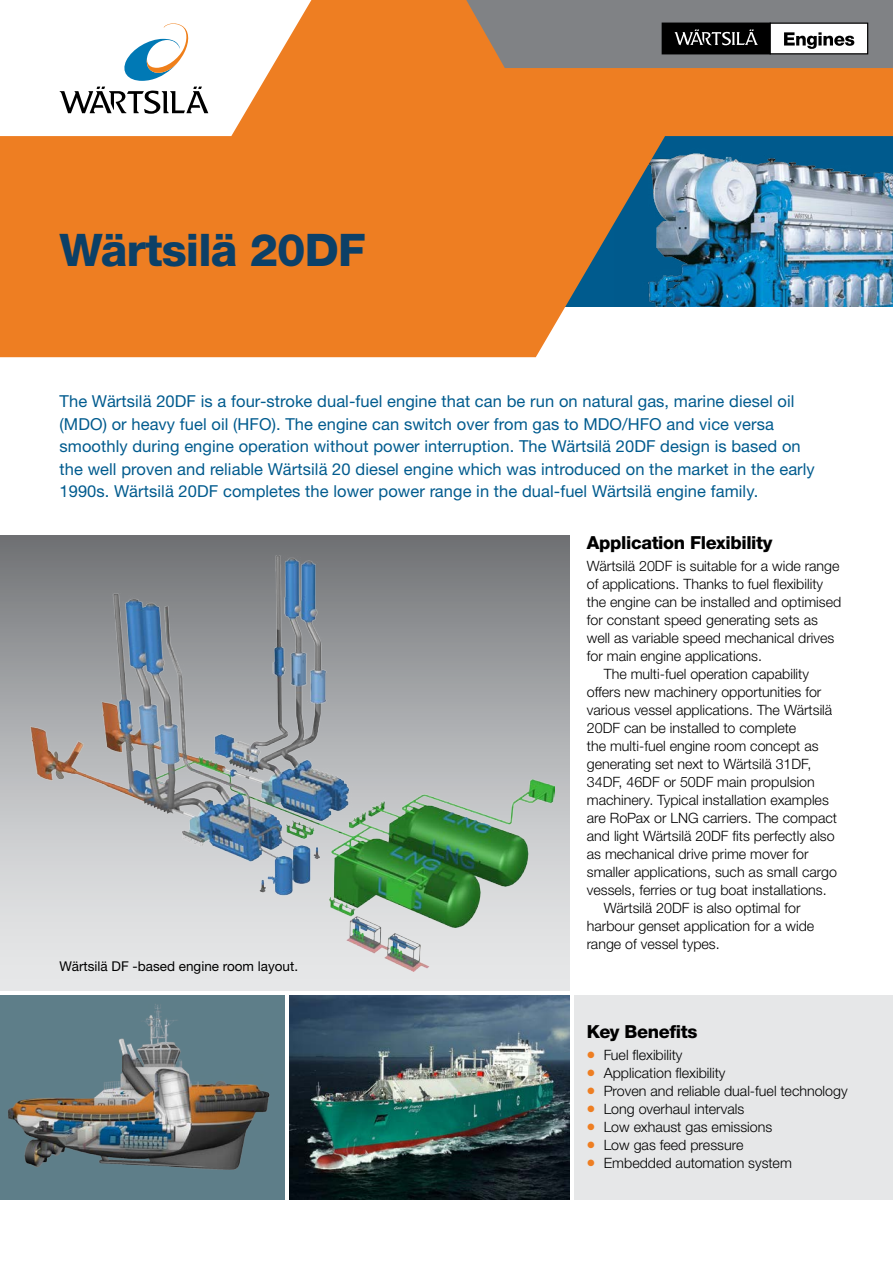
<style>
.page{position:relative;width:893px;height:1263px;background:#fff}
.page>*{position:absolute;margin:0;border:0;box-sizing:border-box;transform-origin:0 0}
.Cover_Head{font:800 45px "Helvetica Neue LTW1 G";letter-spacing:-.02em;color:#0c4067}
.Sub_break{font:800 18px "Helvetica Neue LTW1 G";letter-spacing:-.02em;color:#000}
.Ingress{font:16.5px/22.5px "Helvetica Neue LTW1 G";letter-spacing:.005em;color:#005b8e}
.Basic_Sans{font:300 14.25px/18px "Helvetica Neue LTW1 G";color:#000}
.t1{font:13.5px "Helvetica Neue LTW1 G";color:#000}
</style>
<div class="page">
<img style="left:289px;top:995px;width:281px;height:204px">
<div style="left:574px;top:995px;width:319px;height:204px;background:#e6e7e8"></div>
<img style="left:0;top:995px;width:285px;height:204px">
<div style="left:0;top:536px;width:570px;height:455px;background:linear-gradient(to bottom,#76787b,#f3f4f5)"></div>
<img style="left:30px;top:555px;width:524px;height:417px">
<svg style="left:0;top:0;width:893px;height:357px;fill:#ee7e22"></svg>
<svg style="left:459px;top:0;width:434px;height:68px;background:#827c78"></svg>
<p class="Cover_Head" style="left:60px;top:223px;width:307px">Wärtsilä 20DF</p>
<p class="Ingress" style="left:60px;top:390px;width:757px">The Wärtsilä 20DF is a four-stroke dual-fuel engine that can be run on natural gas, marine diesel oil (MDO) or heavy fuel oil (HFO). The engine can switch over from gas to MDO/HFO and vice versa smoothly during engine operation without power interruption. The Wärtsilä 20DF design is based on the well proven and reliable Wärtsilä 20 diesel engine which was introduced on the market in the early 1990s. Wärtsilä 20DF completes the lower power range in the dual-fuel Wärtsilä engine family.</p>
<p class="t1" style="left:60px;top:957px;width:240px">Wärtsilä DF -based engine room layout.</p>
<p class="Sub_break" style="left:587px;top:532px;width:187px">Application Flexibility</p>
<p class="Basic_Sans" style="left:587px;top:557px;width:256px">Wärtsilä 20DF is suitable for a wide range of applications. Thanks to fuel flexibility the engine can be installed and optimised for constant speed generating sets as well as variable speed mechanical drives for main engine applications.</p>
<p class="Basic_Sans" style="left:587px;top:665px;width:252px;text-indent:17px">The multi-fuel operation capability offers new machinery opportunities for various vessel applications. The Wärtsilä 20DF can be installed to complete<br>the multi-fuel engine room concept as generating set next to Wärtsilä 31DF, 34DF, 46DF or 50DF main propulsion machinery. Typical installation examples are RoPax or LNG carriers. The compact and light Wärtsilä 20DF fits perfectly also as mechanical drive prime mover for smaller applications, such as small cargo vessels, ferries or tug boat installations.</p>
<p class="Basic_Sans" style="left:587px;top:899px;width:229px;text-indent:17px">Wärtsilä 20DF is also optimal for harbour genset application for a wide range of vessel types.</p>
<p class="Sub_break" style="left:587px;top:1020px;width:112px">Key Benefits</p>
<p class="Basic_Sans" style="left:604px;top:1046px;width:80px">Fuel flexibility</p>
<p class="Basic_Sans" style="left:604px;top:1064px;width:123px">Application flexibility</p>
<p class="Basic_Sans" style="left:604px;top:1082px;width:245px">Proven and reliable dual-fuel technology</p>
<p class="Basic_Sans" style="left:604px;top:1100px;width:142px">Long overhaul intervals</p>
<p class="Basic_Sans" style="left:604px;top:1118px;width:170px">Low exhaust gas emissions</p>
<p class="Basic_Sans" style="left:604px;top:1136px;width:141px">Low gas feed pressure</p>
<p class="Basic_Sans" style="left:604px;top:1154px;width:190px">Embedded automation system</p>
</div>
